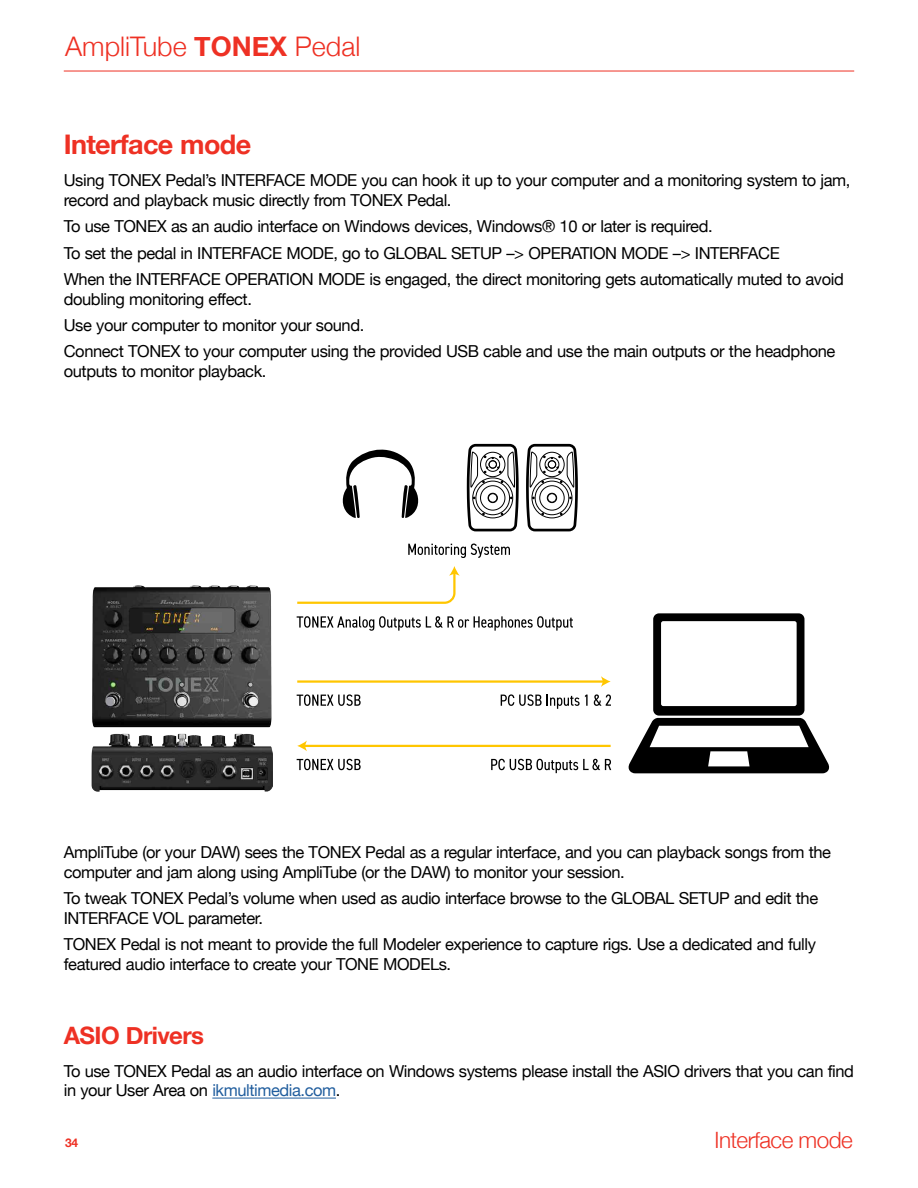
<style>
.page{position:relative;width:918px;height:1188px;background:#fff}
.page>*{position:absolute;margin:0;border:0;box-sizing:border-box;transform-origin:0 0}
.t1{font:300 27px "Helvetica Neue";color:#ee3124}
.Titolo_1{font:700 27px "Helvetica Neue";letter-spacing:-.025em;color:#ee3124}
.Titolo_2{font:700 24px "Helvetica Neue";letter-spacing:-.025em;color:#ee3124}
.t2{font:300 22.5px "Helvetica Neue";letter-spacing:-.025em;color:#ee3124}
.Testo{font:16.5px/19.8px "Helvetica Neue";letter-spacing:-.025em;color:#000}
.t3{font:700 12px "Helvetica Neue";color:#ee3124}
.s1{font-weight:700}
.s2{color:#215e9e}
</style>
<div class="page">
<hr style="left:212px;top:1098px;width:124px;height:1px;background:#215e9e">
<img style="left:92px;top:585px;width:274px;height:174px">
<img style="left:91px;top:734px;width:181px;height:57px">
<svg style="left:628px;top:613px;width:202px;height:160px"></svg>
<svg style="left:408px;top:544px;width:102px;height:14px"></svg>
<svg style="left:297px;top:616px;width:276px;height:15px"></svg>
<svg style="left:297px;top:694px;width:64px;height:12px"></svg>
<svg style="left:297px;top:759px;width:64px;height:11px"></svg>
<svg style="left:501px;top:694px;width:87px;height:15px"></svg>
<svg style="left:594px;top:694px;width:17px;height:12px"></svg>
<svg style="left:491px;top:759px;width:120px;height:14px"></svg>
<svg style="left:526px;top:444px;width:52px;height:87px"></svg>
<svg style="left:467px;top:444px;width:52px;height:87px"></svg>
<svg style="left:342px;top:449px;width:77px;height:69px"></svg>
<hr style="left:304px;top:745px;width:307px;height:2px;background:#ffc600">
<svg style="left:297px;top:741px;width:10px;height:10px"></svg>
<hr style="left:297px;top:680px;width:307px;height:3px;background:#ffc600">
<svg style="left:601px;top:676px;width:10px;height:11px"></svg>
<svg style="left:295px;top:566px;width:165px;height:39px"></svg>
<hr style="left:64px;top:71px;width:790px;height:1px;background:#ee3124">
<h1 class="t1" style="left:65px;top:25px;width:297px">AmpliTube <span class="s1">TONEX</span> Pedal</h1>
<p class="Titolo_1" style="left:64px;top:123px;width:189px">Interface mode</p>
<p class="Testo" style="left:64px;top:172px;width:788px">Using TONEX Pedal’s INTERFACE MODE you can hook it up to your computer and a monitoring system to jam, record and playback music directly from TONEX Pedal.</p>
<p class="Testo" style="left:64px;top:218px;width:650px">To use TONEX as an audio interface on Windows devices, Windows® 10 or later is required.</p>
<p class="Testo" style="left:64px;top:244px;width:718px">To set the pedal in INTERFACE MODE, go to GLOBAL SETUP –&gt; OPERATION MODE –&gt; INTERFACE</p>
<p class="Testo" style="left:64px;top:270px;width:782px">When the INTERFACE OPERATION MODE is engaged, the direct monitoring gets automatically muted to avoid doubling monitoring effect.</p>
<p class="Testo" style="left:64px;top:316px;width:302px">Use your computer to monitor your sound.</p>
<p class="Testo" style="left:64px;top:342px;width:773px">Connect TONEX to your computer using the provided USB cable and use the main outputs or the headphone outputs to monitor playback.</p>
<p class="Testo" style="left:64px;top:843px;width:769px">AmpliTube (or your DAW) sees the TONEX Pedal as a regular interface, and you can playback songs from the computer and jam along using AmpliTube (or the DAW) to monitor your session.</p>
<p class="Testo" style="left:64px;top:889px;width:756px">To tweak TONEX Pedal’s volume when used as audio interface browse to the GLOBAL SETUP and edit the<br>INTERFACE VOL parameter.</p>
<p class="Testo" style="left:64px;top:935px;width:754px">TONEX Pedal is not meant to provide the full Modeler experience to capture rigs. Use a dedicated and fully featured audio interface to create your TONE MODELs.</p>
<p class="Titolo_2" style="left:64px;top:1017px;width:142px">ASIO Drivers</p>
<p class="Testo" style="left:64px;top:1062px;width:792px">To use TONEX Pedal as an audio interface on Windows systems please install the ASIO drivers that you can find in your User Area on <span class="s2">ikmultimedia.com</span>.</p>
<p class="t3" style="left:65px;top:1134px;width:15px">34</p>
<h3 class="t2" style="left:715px;top:1121px;width:140px">Interface mode</h3>
</div>
